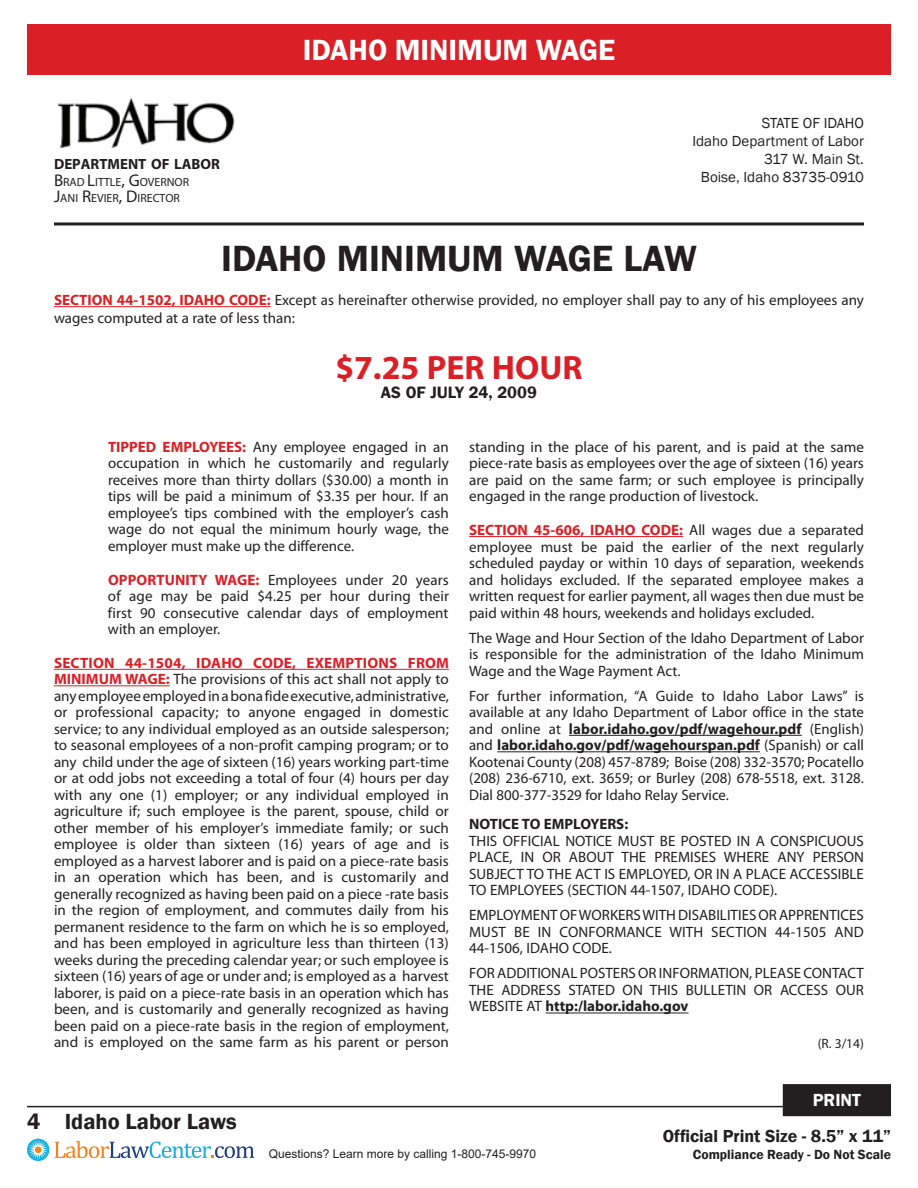
<style>
.page{position:relative;width:918px;height:1188px;background:#fff}
.page>*{position:absolute;margin:0;border:0;box-sizing:border-box;transform-origin:0 0}
.t1{font:600 37.5px "Franklin Gothic";color:#231f20}
.t2{font:700 33.75px "Myriad Pro";color:#da1f26}
.t3{font:600 30px "Franklin Gothic";color:#fff}
.t4{font:600 22.5px "Franklin Gothic";color:#231f20}
.t5{font:600 18px "Franklin Gothic";color:#fff}
.t6{font:600 17.85px "Franklin Gothic";color:#231f20}
.t7{font:600 16.95px "Franklin Gothic";color:#231f20}
.t8{font:15px/16.5px "Myriad Pro";color:#231f20;text-align:justify}
.Body_10{font:15px/18px "Franklin Gothic";color:#231f20;text-align:right}
.t9{font:700 15px "Myriad Pro";color:#231f20}
.t10{font:700 14.85px "Myriad Pro";color:#231f20}
.t11{font:600 13.65px "Franklin Gothic";color:#231f20}
.t12{font:13.5px "Myriad Pro";color:#231f20}
.t13{font:12px "Arial";color:#231f20}
.t14{font:11.85px/16.2px "Myriad Pro";color:#231f20}
.s1{font-size:16.95px}
.s2{font-style:inherit}
.s3{font-weight:700;color:#da1f26}
.s4{font-weight:700}
</style>
<div class="page">
<hr style="left:27px;top:1106px;width:864px;height:1px;background:#231f20">
<svg style="left:27px;top:1139px;width:22px;height:22px"></svg>
<div style="left:35px;top:1146px;width:7px;height:7px;background:#f58320;border-radius:50%"></div>
<svg style="left:55px;top:1141px;width:199px;height:17px"></svg>
<div style="left:784px;top:1086px;width:106px;height:29px;background:#231f20"></div>
<div style="left:783px;top:1084px;width:108px;height:32px;border:3px solid #231f20"></div>
<div style="left:27px;top:24px;width:864px;height:50px;background:#da1f26"></div>
<hr style="left:54px;top:222px;width:810px;height:3px;background:#231f20">
<hr style="left:54px;top:669px;width:395px;height:1px;background:#da1f26">
<hr style="left:54px;top:685px;width:116px;height:1px;background:#da1f26">
<hr style="left:469px;top:536px;width:214px;height:1px;background:#da1f26">
<hr style="left:569px;top:735px;width:233px;height:1px;background:#231f20">
<hr style="left:497px;top:751px;width:263px;height:1px;background:#231f20">
<hr style="left:546px;top:1013px;width:143px;height:1px;background:#231f20">
<hr style="left:54px;top:306px;width:217px;height:1px;background:#da1f26">
<img style="left:57px;top:98px;width:178px;height:50px">
<p class="t10" style="left:54px;top:154px;width:168px">DEPARTMENT OF LABOR</p>
<p class="t14" style="left:54px;top:173px;width:137px"><span class="s1">B</span>RAD <span class="s1">L</span>ITTLE<span class="s1">, G</span><span class="s2">OVERNOR<br></span><span class="s1">J</span><span class="s2">A</span>NI <span class="s1">R</span>EVIER<span class="s1">, D</span><span class="s2">IRECTOR</span></p>
<p class="t3" style="left:303px;top:31px;width:314px">IDAHO MINIMUM WAGE</p>
<p class="Body_10" style="left:692px;top:114px;width:173px">STATE OF IDAHO<br>Idaho Department of Labor<br>317 W. Main St.<br>Boise, Idaho 83735-0910</p>
<p class="t1" style="left:221px;top:236px;width:477px">IDAHO MINIMUM WAGE LAW</p>
<p class="t8" style="left:54px;top:291px;width:811px;line-height:18px"><span class="s3">SECTION 44-1502, IDAHO CODE:</span> Except as hereinafter otherwise provided, no employer shall pay to any of his employees any wages computed at a rate of less than:</p>
<p class="t2" style="left:335px;top:346px;width:249px">$7.25 PER HOUR</p>
<p class="t7" style="left:381px;top:382px;width:158px">AS OF JULY 24, 2009</p>
<p class="t8" style="left:108px;top:438px;width:342px"><span class="s3">TIPPED EMPLOYEES:</span> Any employee engaged in an occupation in which he customarily and regularly receives more than thirty dollars ($30.00) a month in tips will be paid a minimum of $3.35 per hour. If an employee’s tips combined with the employer’s cash wage do not equal the minimum hourly wage, the employer must make up the difference.</p>
<p class="t8" style="left:108px;top:571px;width:343px"><span class="s3">OPPORTUNITY WAGE:</span> Employees under 20 years of age may be paid $4.25 per hour during their first 90 consecutive calendar days of employment with an employer.</p>
<p class="t8" style="left:54px;top:654px;width:397px"><span class="s3">SECTION 44-1504, IDAHO CODE, EXEMPTIONS FROM MINIMUM WAGE:</span> The provisions of this act shall not apply to any employee employed in a bona fide executive, administrative, or professional capacity; to anyone engaged in domestic service; to any individual employed as an outside salesperson; to seasonal employees of a non-profit camping program; or to any child under the age of sixteen (16) years working part-time or at odd jobs not exceeding a total of four (4) hours per day with any one (1) employer; or any individual employed in agriculture if; such employee is the parent, spouse, child or other member of his employer’s immediate family; or such employee is older than sixteen (16) years of age and is employed as a harvest laborer and is paid on a piece-rate basis in an operation which has been, and is customarily and generally recognized as having been paid on a piece -rate basis in the region of employment, and commutes daily from his permanent residence to the farm on which he is so employed, and has been employed in agriculture less than thirteen (13) weeks during the preceding calendar year; or such employee is sixteen (16) years of age or under and; is employed as a harvest laborer, is paid on a piece-rate basis in an operation which has been, and is customarily and generally recognized as having been paid on a piece-rate basis in the region of employment, and is employed on the same farm as his parent or person</p>
<p class="t8" style="left:469px;top:438px;width:396px">standing in the place of his parent, and is paid at the same piece-rate basis as employees over the age of sixteen (16) years are paid on the same farm; or such employee is principally engaged in the range production of livestock.</p>
<p class="t8" style="left:469px;top:522px;width:396px"><span class="s3">SECTION 45-606, IDAHO CODE:</span> All wages due a separated employee must be paid the earlier of the next regularly scheduled payday or within 10 days of separation, weekends and holidays excluded. If the separated employee makes a written request for earlier payment, all wages then due must be paid within 48 hours, weekends and holidays excluded.</p>
<p class="t8" style="left:469px;top:629px;width:396px">The Wage and Hour Section of the Idaho Department of Labor is responsible for the administration of the Idaho Minimum Wage and the Wage Payment Act.</p>
<p class="t8" style="left:469px;top:687px;width:397px">For further information, “A Guide to Idaho Labor Laws” is available at any Idaho Department of Labor office in the state and online at <span class="s4">labor.idaho.gov/pdf/wagehour.pdf</span> (English) and <span class="s4">labor.idaho.gov/pdf/wagehourspan.pdf</span> (Spanish) or call Kootenai County (208) 457-8789; Boise (208) 332-3570; Pocatello (208) 236-6710, ext. 3659; or Burley (208) 678-5518, ext. 3128.<br>Dial 800-377-3529 for Idaho Relay Service.</p>
<p class="t9" style="left:469px;top:814px;width:161px">NOTICE TO EMPLOYERS:</p>
<p class="t8" style="left:469px;top:832px;width:397px">THIS OFFICIAL NOTICE MUST BE POSTED IN A CONSPICUOUS PLACE, IN OR ABOUT THE PREMISES WHERE ANY PERSON SUBJECT TO THE ACT IS EMPLOYED, OR IN A PLACE ACCESSIBLE TO EMPLOYEES (SECTION 44-1507, IDAHO CODE).</p>
<p class="t8" style="left:469px;top:907px;width:396px">EMPLOYMENT OF WORKERS WITH DISABILITIES OR APPRENTICES MUST BE IN CONFORMANCE WITH SECTION 44-1505 AND 44-1506, IDAHO CODE.</p>
<p class="t8" style="left:469px;top:965px;width:396px">FOR ADDITIONAL POSTERS OR INFORMATION, PLEASE CONTACT THE ADDRESS STATED ON THIS BULLETIN OR ACCESS OUR WEBSITE AT <span class="s4">http:/labor.idaho.gov</span></p>
<p class="t12" style="left:818px;top:1035px;width:48px">(R. 3/14)</p>
<p class="t5" style="left:813px;top:1089px;width:50px">PRINT</p>
<h3 class="t4" style="left:27px;top:1107px;width:211px">4 Idaho Labor Laws</h3>
<p class="t13" style="left:269px;top:1146px;width:269px">Questions? Learn more by calling 1-800-745-9970</p>
<p class="t6" style="left:663px;top:1125px;width:230px">Official Print Size - 8.5” x 11”</p>
<p class="t11" style="left:693px;top:1146px;width:200px">Compliance Ready - Do Not Scale</p>
</div>
